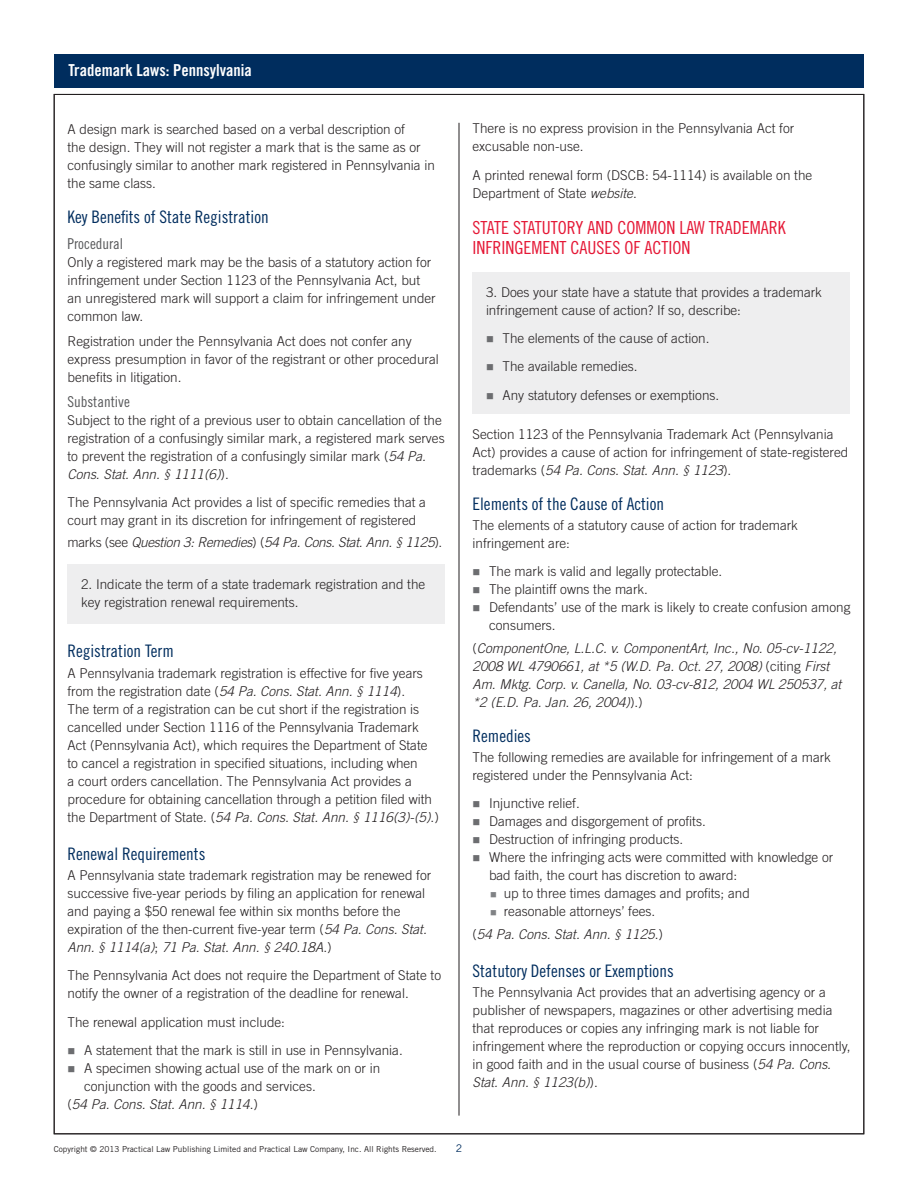
<style>
.page{position:relative;width:918px;height:1188px;background:#fff}
.page>*{position:absolute;margin:0;border:0;box-sizing:border-box;transform-origin:0 0}
.PLC_Subhead_Level_1{font:18px/19.5px "Trade Gothic Cond Eighteen";color:#e51836}
.PLC_Subhead_Level_2{font:17.25px "Trade Gothic Cond Eighteen";color:#002d5e}
.t1{font:16.5px "Trade Gothic Bold Cond Twenty";color:#fff}
.PLC_Subhead_Level_3{font:15px "Trade Gothic Cond Eighteen";color:#57585a}
.PLC_Text{font:300 13.5px/18px "Trade Gothic";color:#231f20}
.PLC_Text-2{font:italic 300 13.5px/18px "Trade Gothic";color:#231f20}
.Bullets_LAST{font:300 13.5px/18px "Trade Gothic";color:#231f20}
.PLC_Subhead_Level_3-2{font:300 13.5px/18px "Trade Gothic";color:#231f20}
.PLC_Text-3{font:italic 300 13.5px "Trade Gothic";letter-spacing:-.02em;color:#231f20}
.Page{font:10.5px "Trade Gothic";color:#002d5e}
.t2{font:8.25px "Trade Gothic";color:#231f20}
.s1{font-style:italic}
.s2{font-style:normal}
</style>
<div class="page">
<div style="left:54px;top:54px;width:810px;height:34px;background:#002d5e"></div>
<hr style="left:459px;top:123px;width:1px;height:993px;background:#231f20">
<div style="left:68px;top:564px;width:378px;height:60px;background:#eeeeef"></div>
<div style="left:472px;top:273px;width:378px;height:141px;background:#eeeeef"></div>
<p class="t1" style="left:68px;top:60px;width:185px">Trademark Laws: Pennsylvania</p>
<p class="PLC_Text" style="left:68px;top:120px;width:369px">A design mark is searched based on a verbal description of<br>the design. They will not register a mark that is the same as or confusingly similar to another mark registered in Pennsylvania in the same class.</p>
<p class="PLC_Subhead_Level_2" style="left:68px;top:206px;width:203px">Key Benefits of State Registration</p>
<p class="PLC_Subhead_Level_3" style="left:68px;top:235px;width:57px">Procedural</p>
<p class="PLC_Text" style="left:68px;top:253px;width:370px">Only a registered mark may be the basis of a statutory action for infringement under Section 1123 of the Pennsylvania Act, but an unregistered mark will support a claim for infringement under common law.</p>
<p class="PLC_Subhead_Level_3-2" style="left:68px;top:332px;width:373px">Registration under the Pennsylvania Act does not confer any express presumption in favor of the registrant or other procedural benefits in litigation.</p>
<p class="PLC_Subhead_Level_3" style="left:68px;top:393px;width:64px">Substantive</p>
<p class="PLC_Text" style="left:68px;top:411px;width:379px">Subject to the right of a previous user to obtain cancellation of the registration of a confusingly similar mark, a registered mark serves to prevent the registration of a confusingly similar mark (<span class="s1">54 Pa.<br>Cons. Stat. Ann. § 1111(6)</span>).</p>
<p class="PLC_Text" style="left:68px;top:493px;width:360px">The Pennsylvania Act provides a list of specific remedies that a court may grant in its discretion for infringement of registered</p>
<p class="PLC_Text-3" style="left:68px;top:534px;width:376px"><span class="s2">marks (see</span> Question 3: Remedies<span class="s2">) (</span>54 Pa. Cons. Stat. Ann. § 1125<span class="s2">).</span></p>
<p class="Bullets_LAST" style="left:81px;top:575px;width:346px">2. Indicate the term of a state trademark registration and the key registration renewal requirements.</p>
<p class="PLC_Subhead_Level_2" style="left:68px;top:641px;width:108px">Registration Term</p>
<p class="PLC_Text" style="left:68px;top:664px;width:373px">A Pennsylvania trademark registration is effective for five years from the registration date (<span class="s1">54 Pa. Cons. Stat. Ann. § 1114</span>).<br>The term of a registration can be cut short if the registration is cancelled under Section 1116 of the Pennsylvania Trademark Act (Pennsylvania Act), which requires the Department of State to cancel a registration in specified situations, including when<br>a court orders cancellation. The Pennsylvania Act provides a procedure for obtaining cancellation through a petition filed with the Department of State. (<span class="s1">54 Pa. Cons. Stat. Ann. § 1116(3)-(5)</span>.)</p>
<p class="PLC_Subhead_Level_2" style="left:68px;top:844px;width:139px">Renewal Requirements</p>
<p class="PLC_Text" style="left:68px;top:866px;width:365px">A Pennsylvania state trademark registration may be renewed for successive five-year periods by filing an application for renewal and paying a $50 renewal fee within six months before the expiration of the then-current five-year term (<span class="s1">54 Pa. Cons. Stat.<br>Ann. § 1114(a)</span>; <span class="s1">71 Pa. Stat. Ann. § 240.18A</span>.)</p>
<p class="PLC_Text" style="left:68px;top:966px;width:375px">The Pennsylvania Act does not require the Department of State to notify the owner of a registration of the deadline for renewal.</p>
<p class="PLC_Text" style="left:68px;top:1013px;width:219px">The renewal application must include:</p>
<p class="PLC_Text" style="left:84px;top:1041px;width:320px">A statement that the mark is still in use in Pennsylvania.</p>
<p class="PLC_Text" style="left:84px;top:1059px;width:298px">A specimen showing actual use of the mark on or in conjunction with the goods and services.</p>
<p class="PLC_Text-2" style="left:68px;top:1095px;width:192px"><span class="s2">(</span>54 Pa. Cons. Stat. Ann. § 1114<span class="s2">.)</span></p>
<p class="PLC_Text" style="left:472px;top:119px;width:323px">There is no express provision in the Pennsylvania Act for excusable non-use.</p>
<p class="PLC_Text" style="left:472px;top:166px;width:341px">A printed renewal form (DSCB: 54-1114) is available on the<br>Department of State <span class="s1">website</span>.</p>
<p class="PLC_Subhead_Level_1" style="left:472px;top:218px;width:315px">STATE STATUTORY AND COMMON LAW TRADEMARK<br>INFRINGEMENT CAUSES OF ACTION</p>
<p class="Bullets_LAST" style="left:486px;top:283px;width:338px">3. Does your state have a statute that provides a trademark infringement cause of action? If so, describe:</p>
<p class="PLC_Text" style="left:503px;top:329px;width:209px">The elements of the cause of action.</p>
<p class="PLC_Text" style="left:503px;top:357px;width:136px">The available remedies.</p>
<p class="PLC_Text" style="left:503px;top:386px;width:218px">Any statutory defenses or exemptions.</p>
<p class="PLC_Text" style="left:472px;top:425px;width:377px">Section 1123 of the Pennsylvania Trademark Act (Pennsylvania<br>Act) provides a cause of action for infringement of state-registered trademarks (<span class="s1">54 Pa. Cons. Stat. Ann. § 1123</span>).</p>
<p class="PLC_Subhead_Level_2" style="left:472px;top:494px;width:193px">Elements of the Cause of Action</p>
<p class="PLC_Text" style="left:472px;top:516px;width:327px">The elements of a statutory cause of action for trademark infringement are:</p>
<p class="PLC_Text" style="left:489px;top:563px;width:235px">The mark is valid and legally protectable.</p>
<p class="PLC_Text" style="left:489px;top:581px;width:161px">The plaintiff owns the mark.</p>
<p class="PLC_Text" style="left:489px;top:599px;width:363px">Defendants’ use of the mark is likely to create confusion among consumers.</p>
<p class="PLC_Text-2" style="left:472px;top:639px;width:370px"><span class="s2">(</span>ComponentOne, L.L.C. v. ComponentArt, Inc., No. 05-cv-1122, 2008 WL 4790661, at *5 (W.D. Pa. Oct. 27, 2008) <span class="s2">(citing</span> First Am. Mktg. Corp. v. Canella, No. 03-cv-812, 2004 WL 250537, at *2 (E.D. Pa. Jan. 26, 2004)<span class="s2">).)</span></p>
<p class="PLC_Subhead_Level_2" style="left:472px;top:725px;width:60px">Remedies</p>
<p class="PLC_Text" style="left:472px;top:748px;width:360px">The following remedies are available for infringement of a mark registered under the Pennsylvania Act:</p>
<p class="PLC_Text" style="left:489px;top:794px;width:92px">Injunctive relief.</p>
<p class="PLC_Text" style="left:489px;top:812px;width:218px">Damages and disgorgement of profits.</p>
<p class="PLC_Text" style="left:489px;top:830px;width:196px">Destruction of infringing products.</p>
<p class="PLC_Text" style="left:489px;top:848px;width:346px">Where the infringing acts were committed with knowledge or bad faith, the court has discretion to award:</p>
<p class="PLC_Text" style="left:504px;top:884px;width:248px">up to three times damages and profits; and</p>
<p class="PLC_Text" style="left:504px;top:902px;width:153px">reasonable attorneys’ fees.</p>
<p class="PLC_Text-2" style="left:472px;top:925px;width:192px"><span class="s2">(</span>54 Pa. Cons. Stat. Ann. § 1125<span class="s2">.)</span></p>
<p class="PLC_Subhead_Level_2" style="left:472px;top:961px;width:203px">Statutory Defenses or Exemptions</p>
<p class="PLC_Text" style="left:472px;top:983px;width:379px">The Pennsylvania Act provides that an advertising agency or a publisher of newspapers, magazines or other advertising media that reproduces or copies any infringing mark is not liable for infringement where the reproduction or copying occurs innocently, in good faith and in the usual course of business (<span class="s1">54 Pa. Cons.<br>Stat. Ann. § 1123(b)</span>).</p>
<p class="t2" style="left:54px;top:1144px;width:384px">Copyright © 2013 Practical Law Publishing Limited and Practical Law Company, Inc. All Rights Reserved.</p>
<p class="Page" style="left:456px;top:1141px;width:8px">2</p>
</div>
